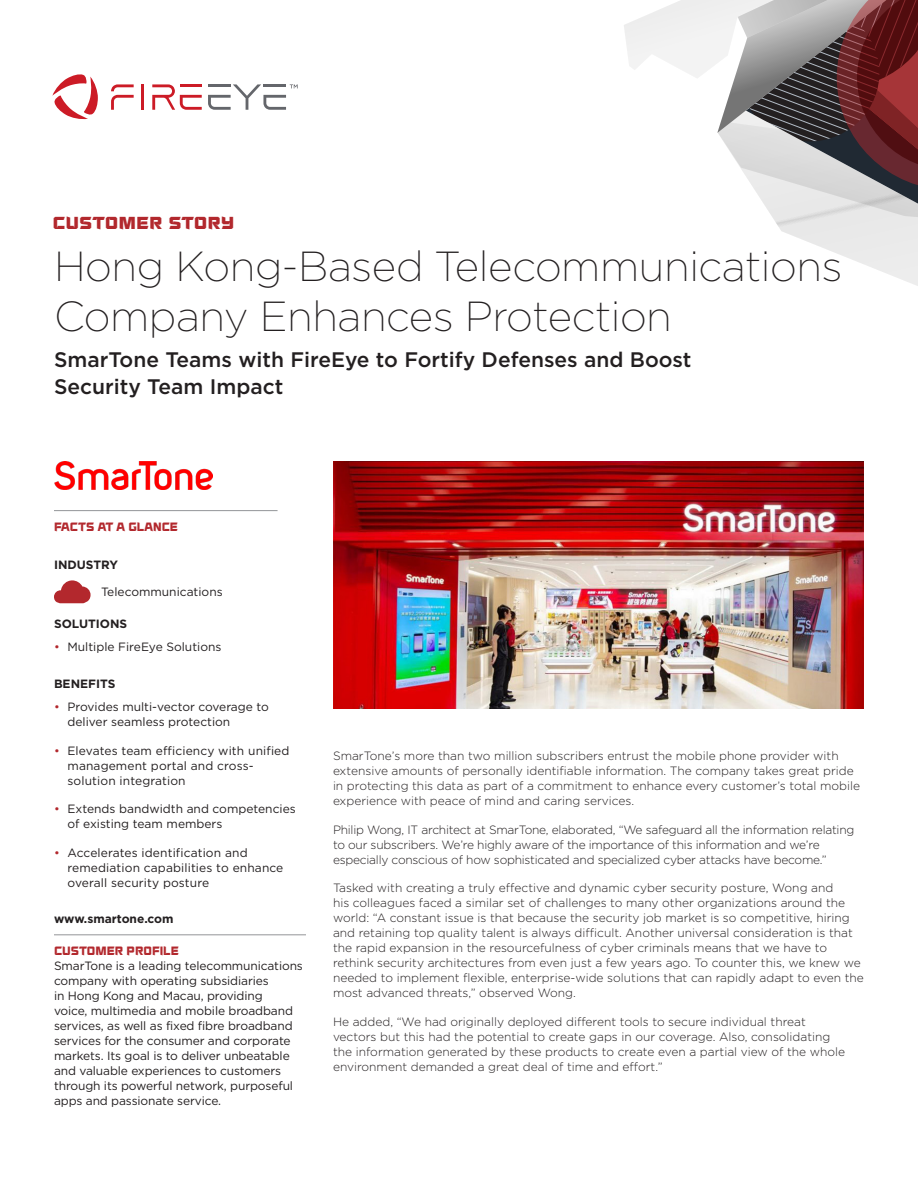
<style>
.page{position:relative;width:918px;height:1188px;background:#fff}
.page>*{position:absolute;margin:0;border:0;box-sizing:border-box;transform-origin:0 0}
.t1{font:200 42px "Gotham";letter-spacing:-.01em;color:#231f20}
.t2{font:500 21px "Gotham";color:#231f20}
.t3{font:21px "Fire Eye Display U";color:#b2282d}
.Body_Text_9_12{font:300 12px/15px "Gotham";color:#231f20}
.side_bar_title_with{font:12px/15px "Gotham";letter-spacing:-.01em;color:#231f20}
.Body_Text_9_12-2{font:300 12px/15px "Gotham";letter-spacing:-.02em;color:#231f20}
.side_bar_title_with-2{font:12px/15px "Gotham";letter-spacing:.01em;color:#231f20}
.t4{font:700 12px "Gotham";color:#231f20}
.side_bar_title_with-3{font:12px "Fire Eye Display U";color:#b2282d}
.s1{color:#b2282d}
.s2{font-family:"Fire Eye Display U";color:#b2282d}
</style>
<div class="page">
<hr style="left:141px;top:84px;width:3px;height:26px;background:#cc1b26">
<svg style="left:111px;top:84px;width:23px;height:26px"></svg>
<svg style="left:152px;top:84px;width:50px;height:26px"></svg>
<svg style="left:52px;top:74px;width:46px;height:46px"></svg>
<svg style="left:208px;top:84px;width:90px;height:26px"></svg>
<svg style="left:624px;top:0;width:294px;height:286px"></svg>
<img style="left:333px;top:462px;width:531px;height:247px">
<hr style="left:54px;top:510px;width:224px;height:1px;background:#939598">
<hr style="left:54px;top:935px;width:252px;height:1px;background:#939598">
<img style="left:54px;top:462px;width:159px;height:28px">
<svg style="left:54px;top:580px;width:37px;height:23px"></svg>
<p class="t3" style="left:52px;top:209px;width:184px">customer story</p>
<p class="t1" style="left:54px;top:240px;width:790px">Hong Kong-Based Telecommunications</p>
<p class="t1" style="left:54px;top:290px;width:619px">Company Enhances Protection</p>
<p class="t2" style="left:54px;top:346px;width:639px">SmarTone Teams with FireEye to Fortify Defenses and Boost</p>
<p class="t2" style="left:54px;top:373px;width:231px">Security Team Impact</p>
<p class="side_bar_title_with-3" style="left:54px;top:520px;width:126px">FACTS AT A GLANCE</p>
<p class="t4" style="left:54px;top:557px;width:66px">INDUSTRY</p>
<p class="side_bar_title_with" style="left:101px;top:584px;width:123px">Telecommunications</p>
<p class="t4" style="left:54px;top:616px;width:75px">SOLUTIONS</p>
<p class="side_bar_title_with" style="left:54px;top:639px;width:169px"><span class="s1">•</span> Multiple FireEye Solutions</p>
<p class="t4" style="left:54px;top:676px;width:63px">BENEFITS</p>
<p class="side_bar_title_with" style="left:68px;top:699px;width:203px;text-indent:-14px"><span class="s1">•</span> Provides multi-vector coverage to deliver seamless protection</p>
<p class="side_bar_title_with-2" style="left:68px;top:743px;width:223px;text-indent:-14px"><span class="s1">•</span> Elevates team efficiency with unified management portal and cross&shy;solution integration</p>
<p class="side_bar_title_with" style="left:68px;top:801px;width:230px;text-indent:-14px"><span class="s1">•</span> Extends bandwidth and competencies of existing team members</p>
<p class="side_bar_title_with-2" style="left:68px;top:845px;width:217px;text-indent:-14px"><span class="s1">•</span> Accelerates identification and remediation capabilities to enhance overall security posture</p>
<p class="t4" style="left:54px;top:911px;width:121px">www.smartone.com</p>
<p class="side_bar_title_with" style="left:54px;top:943px;width:250px"><span class="s2">CUSTOMER PROFILE<br></span>SmarTone is a leading telecommunications company with operating subsidiaries<br>in Hong Kong and Macau, providing<br>voice, multimedia and mobile broadband services, as well as fixed fibre broadband services for the consumer and corporate markets. Its goal is to deliver unbeatable and valuable experiences to customers through its powerful network, purposeful apps and passionate service.</p>
<p class="Body_Text_9_12" style="left:333px;top:748px;width:529px">SmarTone’s more than two million subscribers entrust the mobile phone provider with extensive amounts of personally identifiable information. The company takes great pride in protecting this data as part of a commitment to enhance every customer’s total mobile experience with peace of mind and caring services.</p>
<p class="Body_Text_9_12-2" style="left:333px;top:822px;width:523px">Philip Wong, IT architect at SmarTone, elaborated, “We safeguard all the information relating to our subscribers. We’re highly aware of the importance of this information and we’re especially conscious of how sophisticated and specialized cyber attacks have become.”</p>
<p class="Body_Text_9_12" style="left:333px;top:880px;width:532px">Tasked with creating a truly effective and dynamic cyber security posture, Wong and<br>his colleagues faced a similar set of challenges to many other organizations around the world: “A constant issue is that because the security job market is so competitive, hiring and retaining top quality talent is always difficult. Another universal consideration is that the rapid expansion in the resourcefulness of cyber criminals means that we have to rethink security architectures from even just a few years ago. To counter this, we knew we needed to implement flexible, enterprise-wide solutions that can rapidly adapt to even the most advanced threats,” observed Wong.</p>
<p class="Body_Text_9_12" style="left:333px;top:1014px;width:514px">He added, “We had originally deployed different tools to secure individual threat vectors but this had the potential to create gaps in our coverage. Also, consolidating the information generated by these products to create even a partial view of the whole environment demanded a great deal of time and effort.”</p>
</div>
